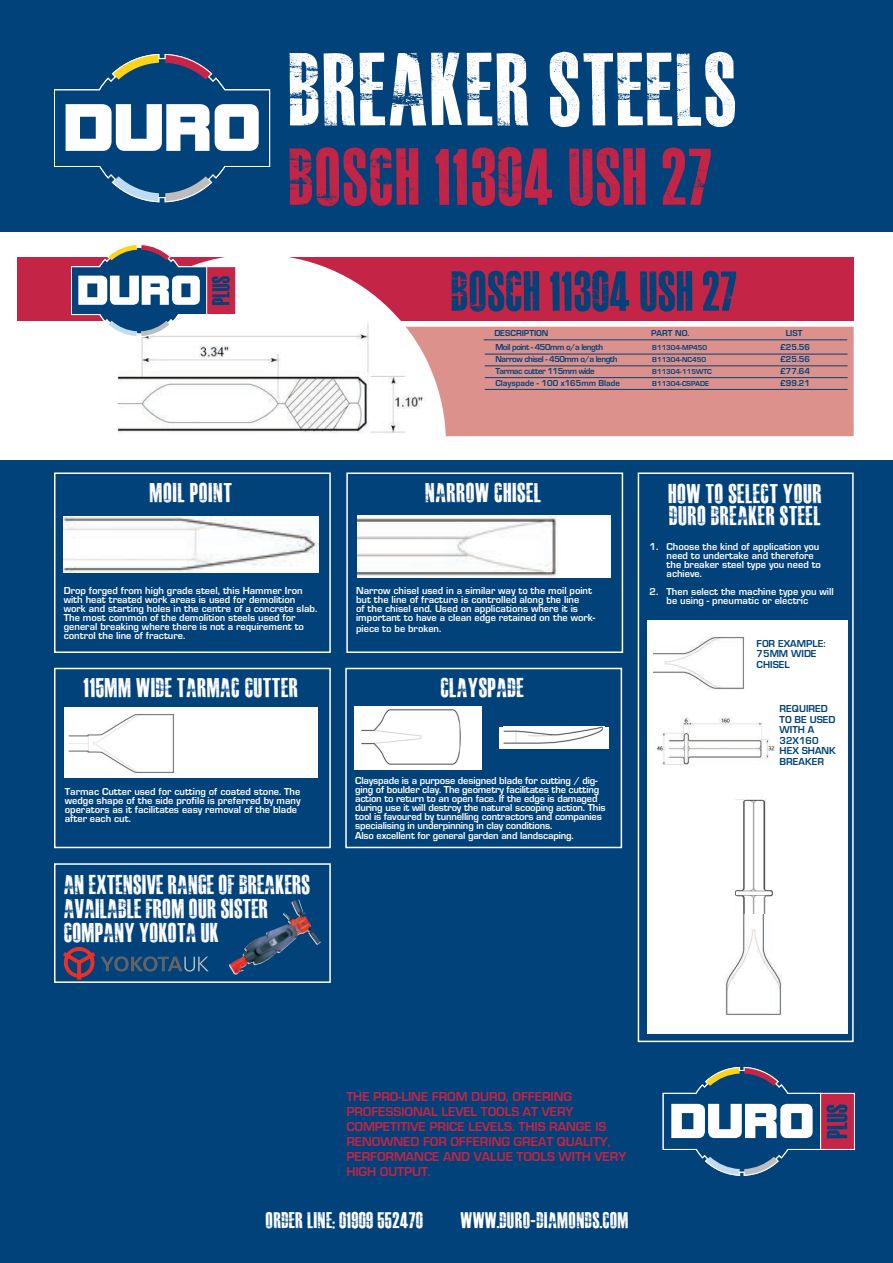
<style>
.page{position:relative;width:893px;height:1263px;background:#fff}
.page>*{position:absolute;margin:0;border:0;box-sizing:border-box;transform-origin:0 0}
.t1{font:102px "MASTERPLANCOMPLETE";color:#fff}
.t2{font:79.5px "MASTERPLANCOMPLETE";color:#c42445}
.t3{font:55.5px "MASTERPLANCOMPLETE";letter-spacing:-.01em;color:#004279}
.t4{font:27px/24px "MASTERPLANCOMPLETE";color:#fff}
.t5{font:22.5px "MASTERPLANCOMPLETE";color:#fff}
.t6{font:13.5px/15px "Eurose";letter-spacing:-.005em;color:#c42445}
.t7{font:10.5px/9px "Eurose";color:#fff}
.t8{font:10.5px/10.5px "Eurose";color:#004279}
.t9{font:9px "Eurose";letter-spacing:-.05em;color:#004279}
.t10{font:9px "Eurose";color:#004279}
.t11{font:7.5px "Eurose";color:#004279}
</style>
<div class="page">
<div style="left:302px;top:327px;width:552px;height:109px;background:#dd918c"></div>
<div style="left:17px;top:258px;width:836px;height:63px;background:#c42445"></div>
<div style="left:67px;top:254px;width:379px;height:379px;background:#fff;border-radius:50%"></div>
<img style="left:118px;top:320px;width:310px;height:113px">
<div style="left:0;top:0;width:893px;height:232px;background:#004279"></div>
<div style="left:0;top:460px;width:893px;height:803px;background:#004279"></div>
<div style="left:647px;top:620px;width:201px;height:414px;background:#fff"></div>
<svg style="left:54px;top:54px;width:216px;height:148px"></svg>
<div style="left:821px;top:1093px;width:33px;height:56px;background:#c52547"></div>
<div style="left:820px;top:1093px;width:35px;height:57px;border:1px solid #fff"></div>
<svg style="left:663px;top:1067px;width:184px;height:108px"></svg>
<div style="left:357px;top:516px;width:253px;height:62px;background:#fff"></div>
<img style="left:357px;top:517px;width:201px;height:61px">
<div style="left:54px;top:472px;width:277px;height:181px;border:2px solid #fff"></div>
<img style="left:64px;top:516px;width:255px;height:56px">
<div style="left:346px;top:472px;width:277px;height:181px;border:2px solid #fff"></div>
<div style="left:65px;top:707px;width:253px;height:71px;background:#fff"></div>
<img style="left:69px;top:714px;width:105px;height:59px">
<div style="left:54px;top:668px;width:277px;height:180px;border:2px solid #fff"></div>
<img style="left:653px;top:637px;width:92px;height:52px">
<img style="left:656px;top:718px;width:119px;height:46px">
<img style="left:725px;top:914px;width:57px;height:101px">
<img style="left:735px;top:800px;width:37px;height:114px">
<div style="left:638px;top:472px;width:216px;height:570px;border:2px solid #fff"></div>
<svg style="left:63px;top:947px;width:146px;height:33px"></svg>
<div style="left:54px;top:863px;width:277px;height:120px;border:2px solid #fff"></div>
<div style="left:354px;top:706px;width:128px;height:63px;background:#fff"></div>
<img style="left:361px;top:709px;width:100px;height:56px">
<div style="left:499px;top:727px;width:109px;height:21px;background:#fff"></div>
<img style="left:504px;top:727px;width:100px;height:17px">
<div style="left:345px;top:668px;width:277px;height:180px;border:2px solid #fff"></div>
<hr style="left:485px;top:354px;width:363px;height:1px;background:#004279">
<hr style="left:485px;top:365px;width:363px;height:1px;background:#004279">
<hr style="left:485px;top:377px;width:363px;height:1px;background:#004279">
<hr style="left:485px;top:389px;width:363px;height:1px;background:#004279">
<hr style="left:484px;top:339px;width:363px;height:1px;background:#004279">
<div style="left:207px;top:267px;width:29px;height:48px;background:#c52547"></div>
<div style="left:206px;top:266px;width:30px;height:49px;border:1px solid #fff"></div>
<svg style="left:71px;top:244px;width:159px;height:93px"></svg>
<img style="left:229px;top:899px;width:92px;height:76px">
<p class="t1" style="left:289px;top:39px;width:451px">BREAKER STEELS</p>
<p class="t2" style="left:289px;top:137px;width:427px">BOSCH 11304 USH 27</p>
<p class="t4" style="left:150px;top:480px;width:84px">MOIL POINT</p>
<p class="t7" style="left:64px;top:586px;width:255px">Drop forged from high grade steel, this Hammer Iron with heat treated work areas is used for demolition work and starting holes in the centre of a concrete slab.<br>The most common of the demolition steels used for general breaking where there is not a requirement to control the line of fracture.</p>
<p class="t4" style="left:84px;top:675px;width:216px">115MM WIDE TARMAC CUTTER</p>
<p class="t7" style="left:65px;top:786px;width:237px">Tarmac Cutter used for cutting of coated stone. The wedge shape of the side profile is preferred by many operators as it facilitates easy removal of the blade after each cut.</p>
<p class="t4" style="left:64px;top:872px;width:248px">AN EXTENSIVE RANGE OF BREAKERS<br>AVAILABLE FROM OUR SISTER<br>COMPANY YOKOTA UK</p>
<p class="t3" style="left:451px;top:264px;width:289px">BOSCH 11304 USH 27</p>
<p class="t9" style="left:495px;top:342px;width:109px">Moil point - 450mm o/a length</p>
<p class="t11" style="left:652px;top:344px;width:56px">B11304-MP450</p>
<p class="t9" style="left:780px;top:342px;width:31px">£25.56</p>
<p class="t9" style="left:495px;top:354px;width:124px">Narrow chisel - 450mm o/a length</p>
<p class="t11" style="left:652px;top:356px;width:55px">B11304-NC450</p>
<p class="t9" style="left:780px;top:354px;width:31px">£25.56</p>
<p class="t9" style="left:495px;top:366px;width:101px">Tarmac cutter 115mm wide</p>
<p class="t11" style="left:652px;top:367px;width:61px">B11304-115WTC</p>
<p class="t9" style="left:780px;top:366px;width:31px">£77.64</p>
<p class="t10" style="left:495px;top:378px;width:126px">Clayspade - 100 x165mm Blade</p>
<p class="t11" style="left:652px;top:379px;width:59px">B11304-CSPADE</p>
<p class="t9" style="left:780px;top:378px;width:31px">£99.21</p>
<p class="t10" style="left:494px;top:329px;width:56px">DESCRIPTION</p>
<p class="t9" style="left:651px;top:329px;width:39px">PART NO.</p>
<p class="t9" style="left:786px;top:329px;width:18px">LIST</p>
<p class="t4" style="left:426px;top:480px;width:118px">NARROW CHISEL</p>
<p class="t7" style="left:356px;top:586px;width:241px">Narrow chisel used in a similar way to the moil point but the line of fracture is controlled along the line<br>of the chisel end. Used on applications where it is important to have a clean edge retained on the work-</p>
<p class="t7" style="left:356px;top:624px;width:87px">piece to be broken.</p>
<p class="t4" style="left:441px;top:675px;width:85px">CLAYSPADE</p>
<p class="t7" style="left:355px;top:776px;width:252px">Clayspade is a purpose designed blade for cutting / dig&shy;ging of boulder clay. The geometry facilitates the cutting action to return to an open face. If the edge is damaged during use it will destroy the natural scooping action. This tool is favoured by tunnelling contractors and companies specialising in underpinning in clay conditions.</p>
<p class="t7" style="left:355px;top:831px;width:220px">Also excellent for general garden and landscaping.</p>
<p class="t7" style="left:649px;top:542px;width:10px">1.</p>
<p class="t7" style="left:649px;top:587px;width:10px">2.</p>
<p class="t4" style="left:668px;top:481px;width:155px">HOW TO SELECT YOUR</p>
<p class="t4" style="left:669px;top:503px;width:153px">DURO BREAKER STEEL</p>
<p class="t7" style="left:666px;top:542px;width:156px">Choose the kind of application you need to undertake and therefore the breaker steel type you need to achieve.</p>
<p class="t7" style="left:666px;top:587px;width:169px">Then select the machine type you will be using - pneumatic or electric</p>
<p class="t8" style="left:757px;top:638px;width:71px">FOR EXAMPLE:</p>
<p class="t8" style="left:757px;top:648px;width:62px">75MM WIDE<br>CHISEL</p>
<p class="t8" style="left:780px;top:704px;width:57px">REQUIRED<br>TO BE USED<br>WITH A<br>32X160</p>
<p class="t8" style="left:780px;top:746px;width:58px">HEX SHANK<br>BREAKER</p>
<p class="t6" style="left:346px;top:1089px;width:281px">THE PRO-LINE FROM DURO, OFFERING<br>PROFESSIONAL LEVEL TOOLS AT VERY<br>COMPETITIVE PRICE LEVELS. THIS RANGE IS<br>RENOWNED FOR OFFERING GREAT QUALITY,<br>PERFORMANCE AND VALUE TOOLS WITH VERY<br>HIGH OUTPUT.</p>
<p class="t5" style="left:266px;top:1209px;width:159px">ORDER LINE; 01909 552470</p>
<p class="t5" style="left:461px;top:1209px;width:170px">WWW.DURO-DIAMONDS.COM</p>
</div>
